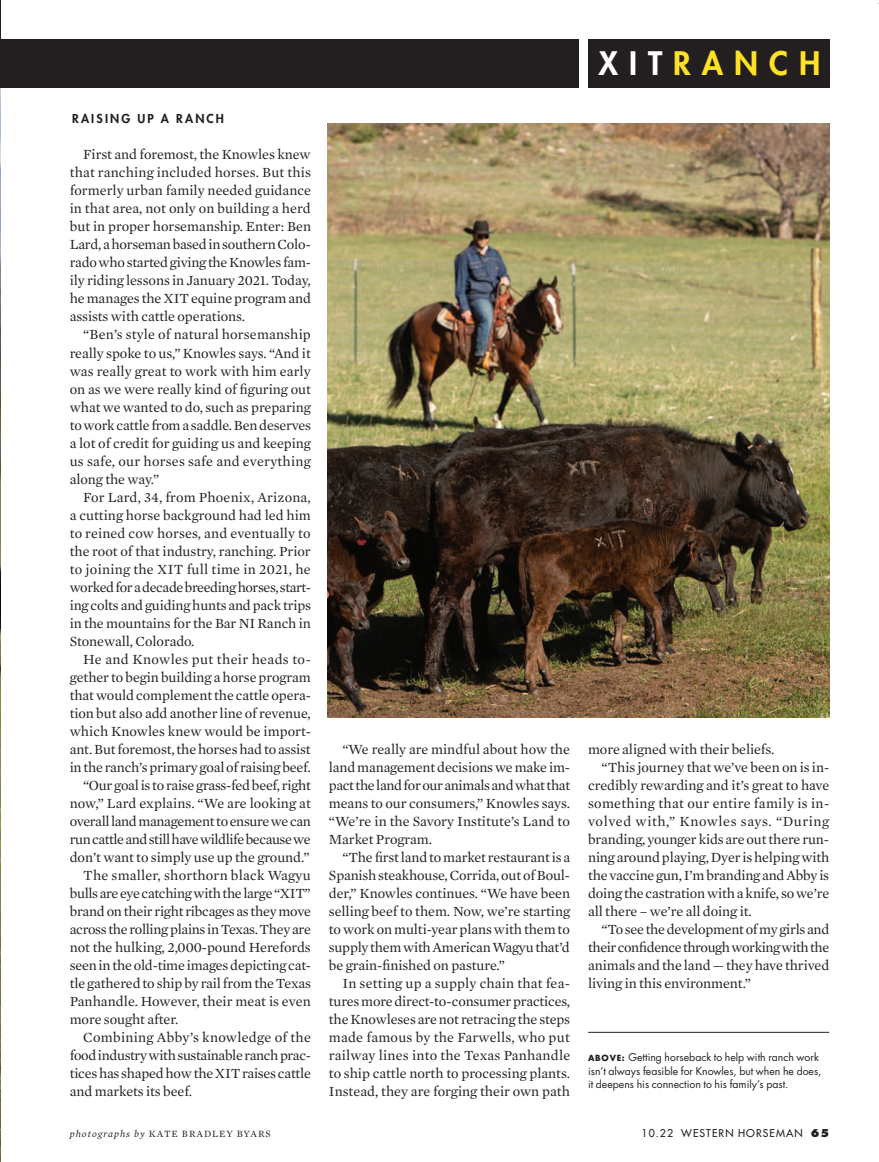
<style>
.page{position:relative;width:879px;height:1162px;background:#fff}
.page>*{position:absolute;margin:0;border:0;box-sizing:border-box;transform-origin:0 0}
.t1{font:800 31.5px "Futura Std";letter-spacing:.35em;color:#ffe227}
.t2{font:14.25px/18px "Mercury Text G1";letter-spacing:-.005em;color:#231f20;text-align:justify}
.t3{font:14.25px "Mercury Text G1";letter-spacing:-.03em;color:#231f20}
.t4{font:14.25px "Mercury Text G1";letter-spacing:-.025em;color:#231f20}
.t5{font:14.25px "Mercury Text G1";letter-spacing:.02em;color:#231f20}
.t6{font:14.25px "Mercury Text G1";letter-spacing:.04em;color:#231f20}
.t7{font:14.25px "Mercury Text G1";letter-spacing:.015em;color:#231f20}
.t8{font:14.25px "Mercury Text G1";letter-spacing:.025em;color:#231f20}
.t9{font:800 12px "Futura Std";letter-spacing:.18em;color:#231f20}
.t10{font:10.5px/13.5px "Futura Std";color:#231f20}
.t11{font:500 10.5px "Futura Std";letter-spacing:.1em;color:#231f20}
.t12{font:9.75px "Mercury Text G1";letter-spacing:.1em;color:#231f20}
.s1{color:#fff}
.s2{font-weight:700;font-size:8.25px}
.s3{font-style:italic}
.s4{font-weight:800}
</style>
<div class="page">
<img style="left:0;top:61px;width:1px;height:1100px">
<div style="left:588px;top:39px;width:241px;height:48px;background:#231f20"></div>
<img style="left:328px;top:123px;width:501px;height:594px">
<div style="left:1px;top:39px;width:578px;height:48px;background:#231f20"></div>
<hr style="left:588px;top:1031px;width:241px;height:1px;background:#231f20">
<hr style="left:0;top:0;width:1px;height:61px;background:#231f20">
<p class="t9" style="left:72px;top:111px;width:153px">RAISING UP A RANCH</p>
<p class="t2" style="left:70px;top:145px;width:243px;text-indent:13px">First and foremost, the Knowles knew that ranching included horses. But this formerly urban family needed guidance in that area, not only on building a herd but in proper horsemanship. Enter: Ben Lard, a horseman based in southern Colo&shy;rado who started giving the Knowles fam&shy;ily riding lessons in January 2021. Today, he manages the XIT equine program and assists with cattle operations.</p>
<p class="t2" style="left:70px;top:325px;width:243px;text-indent:13px">“Ben’s style of natural horsemanship really spoke to us,” Knowles says. “And it was really great to work with him early on as we were really kind of figuring out what we wanted to do, such as preparing to work cattle from a saddle. Ben deserves a lot of credit for guiding us and keeping us safe, our horses safe and everything along the way.”</p>
<p class="t2" style="left:70px;top:487px;width:243px;text-indent:13px">For Lard, 34, from Phoenix, Arizona, a cutting horse background had led him to reined cow horses, and eventually to the root of that industry, ranching. Prior to joining the XIT full time in 2021, he worked for a decade breeding horses, start&shy;ing colts and guiding hunts and pack trips in the mountains for the Bar NI Ranch in Stonewall, Colorado.</p>
<p class="t8" style="left:83px;top:648px;width:229px">He and Knowles put their heads to-</p>
<p class="t2" style="left:70px;top:667px;width:242px">gether to begin building a horse program</p>
<p class="t2" style="left:70px;top:685px;width:243px">that would complement the cattle opera-</p>
<p class="t2" style="left:70px;top:703px;width:243px">tion but also add another line of revenue,</p>
<p class="t2" style="left:70px;top:721px;width:242px">which Knowles knew would be import-</p>
<p class="t2" style="left:70px;top:739px;width:242px">ant. But foremost, the horses had to assist</p>
<p class="t2" style="left:70px;top:757px;width:242px">in the ranch’s primary goal of raising beef.</p>
<p class="t2" style="left:83px;top:775px;width:229px">“Our goal is to raise grass-fed beef, right</p>
<p class="t2" style="left:70px;top:793px;width:242px">now,” Lard explains. “We are looking at</p>
<p class="t4" style="left:70px;top:810px;width:242px">overall land management to ensure we can</p>
<p class="t3" style="left:70px;top:828px;width:242px">run cattle and still have wildlife because we</p>
<p class="t2" style="left:70px;top:847px;width:241px">don’t want to simply use up the ground.”</p>
<p class="t7" style="left:83px;top:864px;width:229px">The smaller, shorthorn black Wagyu</p>
<p class="t2" style="left:70px;top:883px;width:242px">bulls are eye catching with the large “XIT”</p>
<p class="t2" style="left:70px;top:901px;width:243px">brand on their right ribcages as they move</p>
<p class="t2" style="left:70px;top:919px;width:242px">across the rolling plains in Texas. They are</p>
<p class="t2" style="left:70px;top:937px;width:242px">not the hulking, 2,000-pound Herefords</p>
<p class="t2" style="left:70px;top:955px;width:242px">seen in the old-time images depicting cat-</p>
<p class="t2" style="left:70px;top:973px;width:243px">tle gathered to ship by rail from the Texas</p>
<p class="t2" style="left:70px;top:991px;width:242px">Panhandle. However, their meat is even</p>
<p class="t2" style="left:70px;top:1009px;width:110px">more sought after.</p>
<p class="t5" style="left:83px;top:1026px;width:229px">Combining Abby’s knowledge of the</p>
<p class="t4" style="left:70px;top:1044px;width:242px">food industry with sustainable ranch prac-</p>
<p class="t2" style="left:70px;top:1063px;width:243px">tices has shaped how the XIT raises cattle</p>
<p class="t2" style="left:70px;top:1081px;width:124px">and markets its beef.</p>
<p class="t2" style="left:329px;top:739px;width:243px;text-indent:13px">“We really are mindful about how the land management decisions we make im&shy;pact the land for our animals and what that means to our consumers,” Knowles says. “We’re in the Savory Institute’s Land to Market Program.</p>
<p class="t2" style="left:329px;top:847px;width:243px;text-indent:13px">“The first land to market restaurant is a Spanish steakhouse, Corrida, out of Boul&shy;der,” Knowles continues. “We have been selling beef to them. Now, we’re starting to work on multi-year plans with them to supply them with American Wagyu that’d be grain-finished on pasture.”</p>
<p class="t2" style="left:329px;top:973px;width:243px;text-indent:13px">In setting up a supply chain that fea&shy;tures more direct-to-consumer practices, the Knowleses are not retracing the steps made famous by the Farwells, who put railway lines into the Texas Panhandle to ship cattle north to processing plants.<br>Instead, they are forging their own path</p>
<h1 class="t1" style="left:598px;top:44px;width:223px"><span class="s1">XIT</span>RANCH</h1>
<p class="t2" style="left:588px;top:739px;width:188px">more aligned with their beliefs.</p>
<p class="t2" style="left:601px;top:757px;width:229px">“This journey that we’ve been on is in-</p>
<p class="t2" style="left:588px;top:775px;width:243px">credibly rewarding and it’s great to have</p>
<p class="t5" style="left:588px;top:792px;width:242px">something that our entire family is in-</p>
<p class="t6" style="left:588px;top:810px;width:243px">volved with,” Knowles says. “During</p>
<p class="t2" style="left:588px;top:829px;width:242px">branding, younger kids are out there run-</p>
<p class="t2" style="left:588px;top:847px;width:243px">ning around playing, Dyer is helping with</p>
<p class="t2" style="left:588px;top:865px;width:242px">the vaccine gun, I’m branding and Abby is</p>
<p class="t2" style="left:588px;top:883px;width:242px">doing the castration with a knife, so we’re</p>
<p class="t2" style="left:588px;top:901px;width:165px">all there – we’re all doing it.</p>
<p class="t2" style="left:601px;top:919px;width:229px">“To see the development of my girls and</p>
<p class="t3" style="left:588px;top:936px;width:243px">their confidence through working with the</p>
<p class="t2" style="left:588px;top:955px;width:243px">animals and the land — they have thrived</p>
<p class="t2" style="left:588px;top:973px;width:164px">living in this environment.”</p>
<p class="t10" style="left:588px;top:1050px;width:235px"><span class="s2">ABOVE:</span> Getting horseback to help with ranch work isn’t always feasible for Knowles, but when he does, it deepens his connection to his family’s past.</p>
<p class="t12" style="left:70px;top:1126px;width:202px"><span class="s3">photographs by</span> KATE BRADLEY BYARS</p>
<p class="t11" style="left:641px;top:1125px;width:189px">10.22 WESTERN HORSEMAN <span class="s4">65</span></p>
</div>
